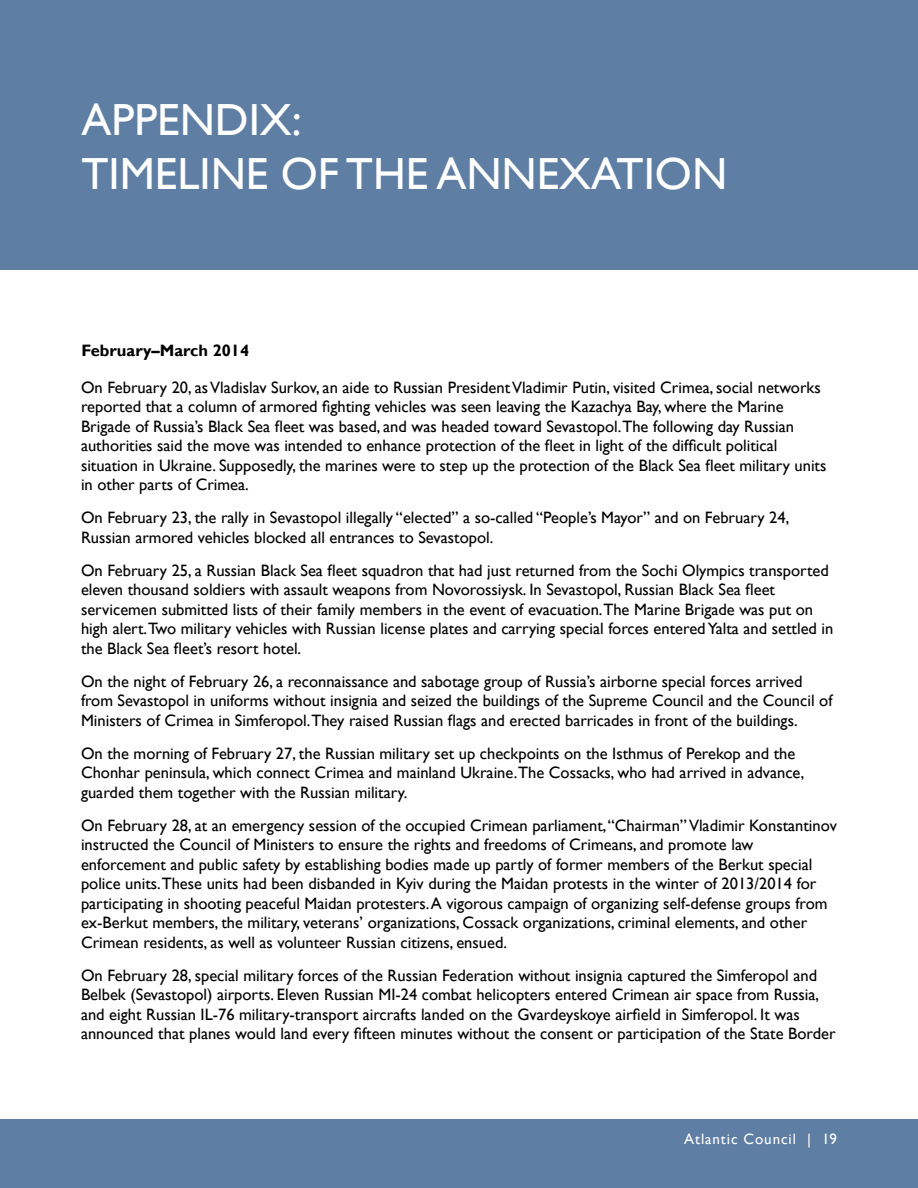
<style>
.page{position:relative;width:918px;height:1188px;background:#fff}
.page>*{position:absolute;margin:0;border:0;box-sizing:border-box;transform-origin:0 0}
.t1{font:45px/54px "Gill Sans";color:#fff}
.t2{font:16.5px/19.5px "Gill Sans";color:#000}
.t3{font:700 16.5px "Gill Sans";color:#000}
.t4{font:15px "Gill Sans";letter-spacing:.06em;color:#fff}
</style>
<div class="page">
<div style="left:0;top:1119px;width:918px;height:69px;background:#5f7ea3"></div>
<div style="left:0;top:0;width:918px;height:270px;background:#5f7ea3"></div>
<h1 class="t1" style="left:81px;top:93px;width:647px">APPENDIX:<br>TIMELINE OF THE ANNEXATION</h1>
<p class="t3" style="left:81px;top:340px;width:169px">February–March 2014</p>
<p class="t2" style="left:81px;top:378px;width:747px">On February 20, as Vladislav Surkov, an aide to Russian President Vladimir Putin, visited Crimea, social networks reported that a column of armored fighting vehicles was seen leaving the Kazachya Bay, where the Marine Brigade of Russia’s Black Sea fleet was based, and was headed toward Sevastopol.The following day Russian authorities said the move was intended to enhance protection of the fleet in light of the difficult political situation in Ukraine. Supposedly, the marines were to step up the protection of the Black Sea fleet military units in other parts of Crimea.</p>
<p class="t2" style="left:81px;top:508px;width:710px">On February 23, the rally in Sevastopol illegally “elected” a so-called “People’s Mayor” and on February 24,<br>Russian armored vehicles blocked all entrances to Sevastopol.</p>
<p class="t2" style="left:81px;top:561px;width:754px">On February 25, a Russian Black Sea fleet squadron that had just returned from the Sochi Olympics transported eleven thousand soldiers with assault weapons from Novorossiysk. In Sevastopol, Russian Black Sea fleet servicemen submitted lists of their family members in the event of evacuation.The Marine Brigade was put on high alert.Two military vehicles with Russian license plates and carrying special forces entered Yalta and settled in the Black Sea fleet’s resort hotel.</p>
<p class="t2" style="left:81px;top:672px;width:753px">On the night of February 26, a reconnaissance and sabotage group of Russia’s airborne special forces arrived from Sevastopol in uniforms without insignia and seized the buildings of the Supreme Council and the Council of<br>Ministers of Crimea in Simferopol.They raised Russian flags and erected barricades in front of the buildings.</p>
<p class="t2" style="left:81px;top:744px;width:725px">On the morning of February 27, the Russian military set up checkpoints on the Isthmus of Perekop and the<br>Chonhar peninsula, which connect Crimea and mainland Ukraine.The Cossacks, who had arrived in advance, guarded them together with the Russian military.</p>
<p class="t2" style="left:81px;top:816px;width:758px">On February 28, at an emergency session of the occupied Crimean parliament, “Chairman” Vladimir Konstantinov instructed the Council of Ministers to ensure the rights and freedoms of Crimeans, and promote law enforcement and public safety by establishing bodies made up partly of former members of the Berkut special police units.These units had been disbanded in Kyiv during the Maidan protests in the winter of 2013/2014 for participating in shooting peaceful Maidan protesters. A vigorous campaign of organizing self-defense groups from ex-Berkut members, the military, veterans’ organizations, Cossack organizations, criminal elements, and other Crimean residents, as well as volunteer Russian citizens, ensued.</p>
<p class="t2" style="left:81px;top:966px;width:756px">On February 28, special military forces of the Russian Federation without insignia captured the Simferopol and Belbek (Sevastopol) airports. Eleven Russian MI-24 combat helicopters entered Crimean air space from Russia, and eight Russian IL-76 military-transport aircrafts landed on the Gvardeyskoye airfield in Simferopol. It was announced that planes would land every fifteen minutes without the consent or participation of the State Border</p>
<p class="t4" style="left:684px;top:1130px;width:154px">Atlantic Council | 19</p>
</div>
